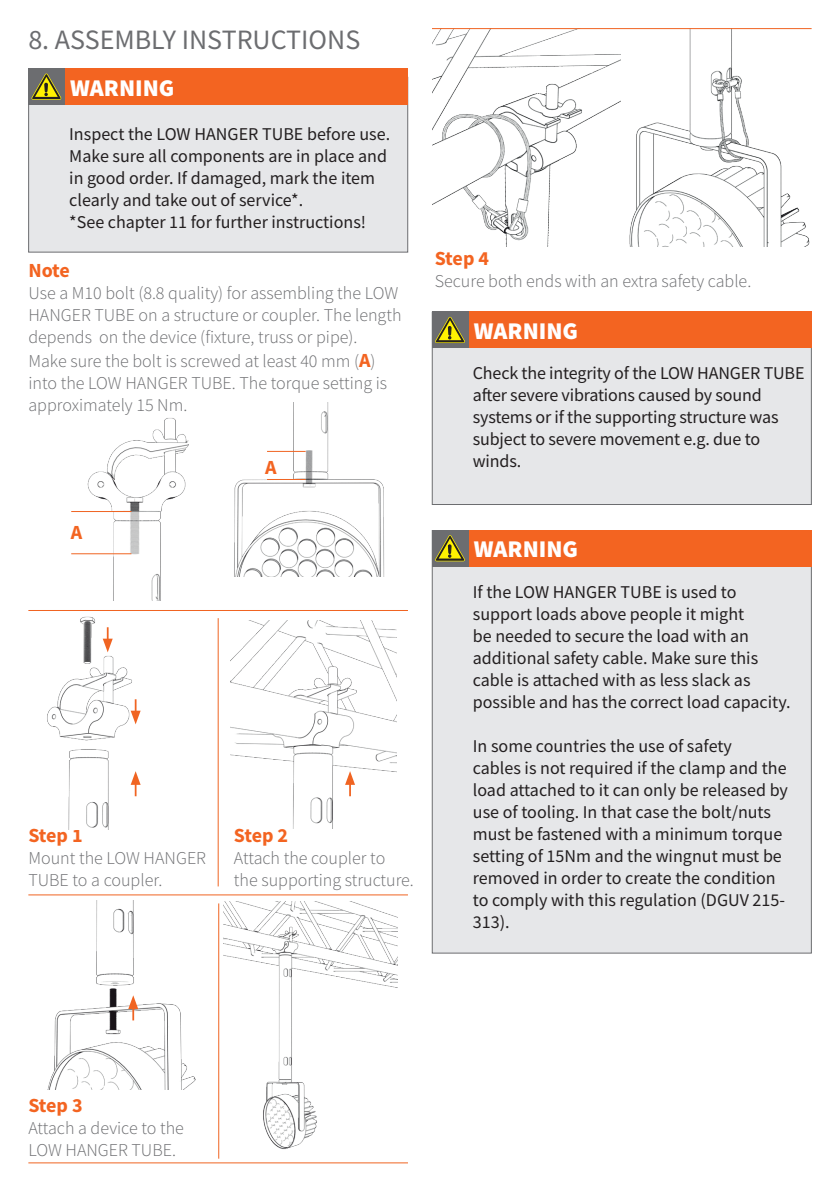
<style>
.page{position:relative;width:840px;height:1191px;background:#fff}
.page>*{position:absolute;margin:0;border:0;box-sizing:border-box;transform-origin:0 0}
.t1{font:28px "Source Sans Pro";color:#6c6d70}
.t2{font:900 24px "Source Sans Pro";color:#fff}
.t3{font:700 20px "Source Sans Pro";letter-spacing:-.02em;color:#f36421}
.t4{font:18px/22px "Source Sans Pro";color:#231f20}
.t5{font:300 18px/22px "Source Sans Pro";color:#6c6d70}
.s1{font-weight:700;font-size:20px;color:#f36421}
</style>
<div class="page">
<img style="left:234px;top:403px;width:151px;height:174px">
<img style="left:71px;top:418px;width:117px;height:182px">
<div style="left:28px;top:77px;width:380px;height:175px;background:#e6e7e9;border:1px solid #6c6d70"></div>
<div style="left:57px;top:69px;width:351px;height:36px;background:#f36421"></div>
<div style="left:28px;top:69px;width:36px;height:36px;background:#6c6d70"></div>
<svg style="left:31px;top:73px;width:30px;height:27px"></svg>
<div style="left:432px;top:312px;width:379px;height:193px;background:#e6e7e9;border:1px solid #6c6d70"></div>
<div style="left:460px;top:312px;width:351px;height:36px;background:#f36421"></div>
<div style="left:432px;top:312px;width:36px;height:36px;background:#6c6d70"></div>
<svg style="left:435px;top:317px;width:29px;height:26px"></svg>
<div style="left:447px;top:326px;width:4px;height:10px;border:1px solid #231f20"></div>
<img style="left:223px;top:901px;width:174px;height:248px">
<img style="left:432px;top:29px;width:187px;height:217px">
<img style="left:623px;top:29px;width:188px;height:217px">
<hr style="left:218px;top:618px;width:1px;height:268px;background:#f06422">
<hr style="left:218px;top:903px;width:1px;height:255px;background:#f06422">
<hr style="left:28px;top:610px;width:380px;height:1px;background:#f06422">
<hr style="left:28px;top:894px;width:380px;height:1px;background:#f06422">
<hr style="left:28px;top:1162px;width:380px;height:1px;background:#f06422">
<hr style="left:71px;top:511px;width:60px;height:1px;background:#f06422">
<hr style="left:267px;top:451px;width:38px;height:1px;background:#f06422">
<hr style="left:267px;top:479px;width:38px;height:1px;background:#f06422">
<hr style="left:71px;top:553px;width:60px;height:1px;background:#f06422">
<hr style="left:432px;top:28px;width:379px;height:1px;background:#f06422">
<img style="left:48px;top:900px;width:148px;height:189px">
<svg style="left:128px;top:995px;width:10px;height:25px"></svg>
<img style="left:230px;top:621px;width:166px;height:207px">
<svg style="left:345px;top:771px;width:10px;height:25px"></svg>
<img style="left:47px;top:616px;width:94px;height:213px">
<svg style="left:103px;top:627px;width:10px;height:25px"></svg>
<svg style="left:131px;top:699px;width:9px;height:25px"></svg>
<svg style="left:131px;top:771px;width:9px;height:25px"></svg>
<div style="left:432px;top:530px;width:379px;height:423px;background:#e6e7e9;border:1px solid #6c6d70"></div>
<div style="left:460px;top:530px;width:351px;height:36px;background:#f36421"></div>
<div style="left:432px;top:530px;width:36px;height:36px;background:#6c6d70"></div>
<svg style="left:435px;top:535px;width:29px;height:26px"></svg>
<div style="left:447px;top:544px;width:4px;height:10px;border:1px solid #231f20"></div>
<h1 class="t1" style="left:28px;top:22px;width:333px">8. ASSEMBLY INSTRUCTIONS</h1>
<h2 class="t2" style="left:70px;top:71px;width:106px">WARNING</h2>
<p class="t4" style="left:69px;top:123px;width:322px">Inspect the LOW HANGER TUBE before use.<br>Make sure all components are in place and in good order. If damaged, mark the item clearly and take out of service*.<br>*See chapter 11 for further instructions!</p>
<p class="t3" style="left:28px;top:257px;width:43px">Note</p>
<p class="t5" style="left:28px;top:282px;width:374px">Use a M10 bolt (8.8 quality) for assembling the LOW<br>HANGER TUBE on a structure or coupler. The length depends on the device (fixture, truss or pipe).</p>
<p class="t5" style="left:28px;top:350px;width:360px">Make sure the bolt is screwed at least 40 mm (<span class="s1">A</span>) into the LOW HANGER TUBE. The torque setting is approximately 15 Nm.</p>
<p class="t3" style="left:71px;top:519px;width:13px">A</p>
<p class="t3" style="left:265px;top:453px;width:13px">A</p>
<p class="t3" style="left:28px;top:821px;width:56px">Step 1</p>
<p class="t5" style="left:28px;top:847px;width:179px">Mount the LOW HANGER<br>TUBE to a coupler.</p>
<p class="t3" style="left:234px;top:821px;width:56px">Step 2</p>
<p class="t5" style="left:234px;top:847px;width:181px">Attach the coupler to<br>the supporting structure.</p>
<p class="t3" style="left:434px;top:244px;width:56px">Step 4</p>
<p class="t5" style="left:434px;top:270px;width:318px">Secure both ends with an extra safety cable.</p>
<h2 class="t2" style="left:473px;top:314px;width:106px">WARNING</h2>
<p class="t4" style="left:472px;top:362px;width:333px">Check the integrity of the LOW HANGER TUBE after severe vibrations caused by sound systems or if the supporting structure was subject to severe movement e.g. due to winds.</p>
<h2 class="t2" style="left:473px;top:533px;width:106px">WARNING</h2>
<p class="t4" style="left:472px;top:580px;width:319px">If the LOW HANGER TUBE is used to support loads above people it might<br>be needed to secure the load with an additional safety cable. Make sure this cable is attached with as less slack as possible and has the correct load capacity.</p>
<p class="t4" style="left:472px;top:734px;width:316px">In some countries the use of safety<br>cables is not required if the clamp and the load attached to it can only be released by use of tooling. In that case the bolt/nuts must be fastened with a minimum torque setting of 15Nm and the wingnut must be removed in order to create the condition to comply with this regulation (DGUV 215- 313).</p>
<p class="t3" style="left:28px;top:1091px;width:56px">Step 3</p>
<p class="t5" style="left:28px;top:1116px;width:157px">Attach a device to the<br>LOW HANGER TUBE.</p>
</div>
